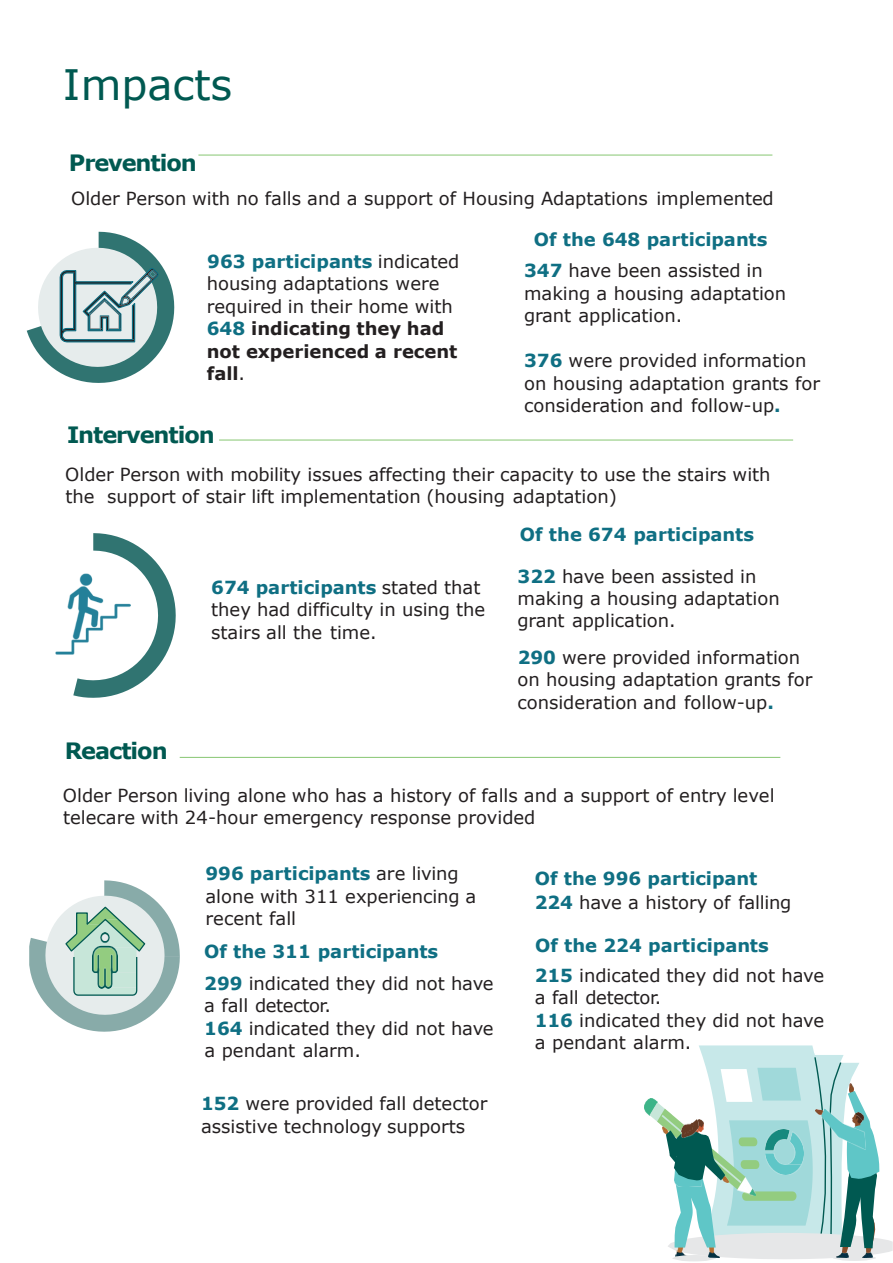
<style>
.page{position:relative;width:893px;height:1263px;background:#fff}
.page>*{position:absolute;margin:0;border:0;box-sizing:border-box;transform-origin:0 0}
.t1{font:42px "Verdana";letter-spacing:-.005em;color:#005951}
.t2{font:700 22.5px "Verdana";letter-spacing:-.05em;color:#005951}
.t3{font:18px/22.5px "Verdana";letter-spacing:-.005em;color:#231f20}
.t4{font:700 18px/31.5px "Verdana";color:#0f6f83}
.s1{font-weight:400;color:#231f20}
.s2{font-weight:700;color:#0f6f83}
.s3{font-weight:700}
</style>
<div class="page">
<img style="left:644px;top:1099px;width:5px;height:16px">
<svg style="left:649px;top:1045px;width:244px;height:216px"></svg>
<img style="left:682px;top:1120px;width:16px;height:17px">
<img style="left:765px;top:1129px;width:39px;height:46px">
<hr style="left:198px;top:154px;width:574px;height:2px;background:#93cc80">
<hr style="left:219px;top:439px;width:574px;height:2px;background:#93cc80">
<hr style="left:180px;top:757px;width:600px;height:1px;background:#93cc80">
<svg style="left:29px;top:880px;width:151px;height:152px"></svg>
<img style="left:93px;top:933px;width:25px;height:55px">
<svg style="left:73px;top:533px;width:103px;height:165px"></svg>
<svg style="left:27px;top:232px;width:147px;height:151px"></svg>
<img style="left:90px;top:301px;width:29px;height:28px">
<img style="left:122px;top:270px;width:34px;height:35px">
<img style="left:55px;top:568px;width:80px;height:92px">
<p class="t1" style="left:63px;top:56px;width:171px">Impacts</p>
<p class="t2" style="left:69px;top:147px;width:129px">Prevention</p>
<p class="t3" style="left:71px;top:187px;width:704px">Older Person with no falls and a support of Housing Adaptations implemented</p>
<p class="t4" style="left:524px;top:223px;width:245px;text-align:center">Of the 648 participants<br>347 <span class="s1">have been assisted in</span></p>
<p class="t3" style="left:524px;top:282px;width:264px">making a housing adaptation grant application.</p>
<p class="t3" style="left:524px;top:349px;width:297px"><span class="s2">376</span> were provided information on housing adaptation grants for consideration and follow-up<span class="s2">.</span></p>
<p class="t3" style="left:207px;top:250px;width:254px"><span class="s2">963 participants</span> indicated housing adaptations were required in their home with<br><span class="s2">648</span> <span class="s3">indicating they had not experienced a recent fall</span>.</p>
<p class="t2" style="left:67px;top:419px;width:149px">Intervention</p>
<p class="t3" style="left:65px;top:464px;width:707px;line-height:21.6px">Older Person with mobility issues affecting their capacity to use the stairs with the support of stair lift implementation (housing adaptation)</p>
<p class="t4" style="left:520px;top:518px;width:236px">Of the 674 participants</p>
<p class="t3" style="left:518px;top:565px;width:264px"><span class="s2">322</span> have been assisted in making a housing adaptation grant application.</p>
<p class="t3" style="left:517px;top:646px;width:296px"><span class="s2">290</span> were provided information on housing adaptation grants for consideration and follow-up<span class="s2">.</span></p>
<p class="t3" style="left:211px;top:576px;width:276px"><span class="s2">674 participants</span> stated that they had difficulty in using the stairs all the time.</p>
<p class="t2" style="left:65px;top:734px;width:104px">Reaction</p>
<p class="t3" style="left:63px;top:784px;width:713px;line-height:21.6px">Older Person living alone who has a history of falls and a support of entry level telecare with 24-hour emergency response provided</p>
<p class="t3" style="left:206px;top:862px;width:272px"><span class="s2">996 participants</span> are living alone with 311 experiencing a recent fall</p>
<p class="t4" style="left:204px;top:935px;width:291px;line-height:32.1px">Of the 311 participants<br>299 <span class="s1">indicated they did not have</span></p>
<p class="t3" style="left:204px;top:994px;width:291px">a fall detector.<br><span class="s2">164</span> indicated they did not have a pendant alarm.</p>
<p class="t3" style="left:201px;top:1092px;width:288px;line-height:23.2px"><span class="s2">152</span> were provided fall detector assistive technology supports</p>
<p class="t4" style="left:535px;top:866px;width:258px;line-height:23.7px">Of the 996 participant<br>224 <span class="s1">have a history of falling</span></p>
<p class="t4" style="left:535px;top:930px;width:291px;line-height:30.2px">Of the 224 participants<br>215 <span class="s1">indicated they did not have</span></p>
<p class="t3" style="left:535px;top:986px;width:291px">a fall detector.<br><span class="s2">116</span> indicated they did not have a pendant alarm.</p>
</div>
